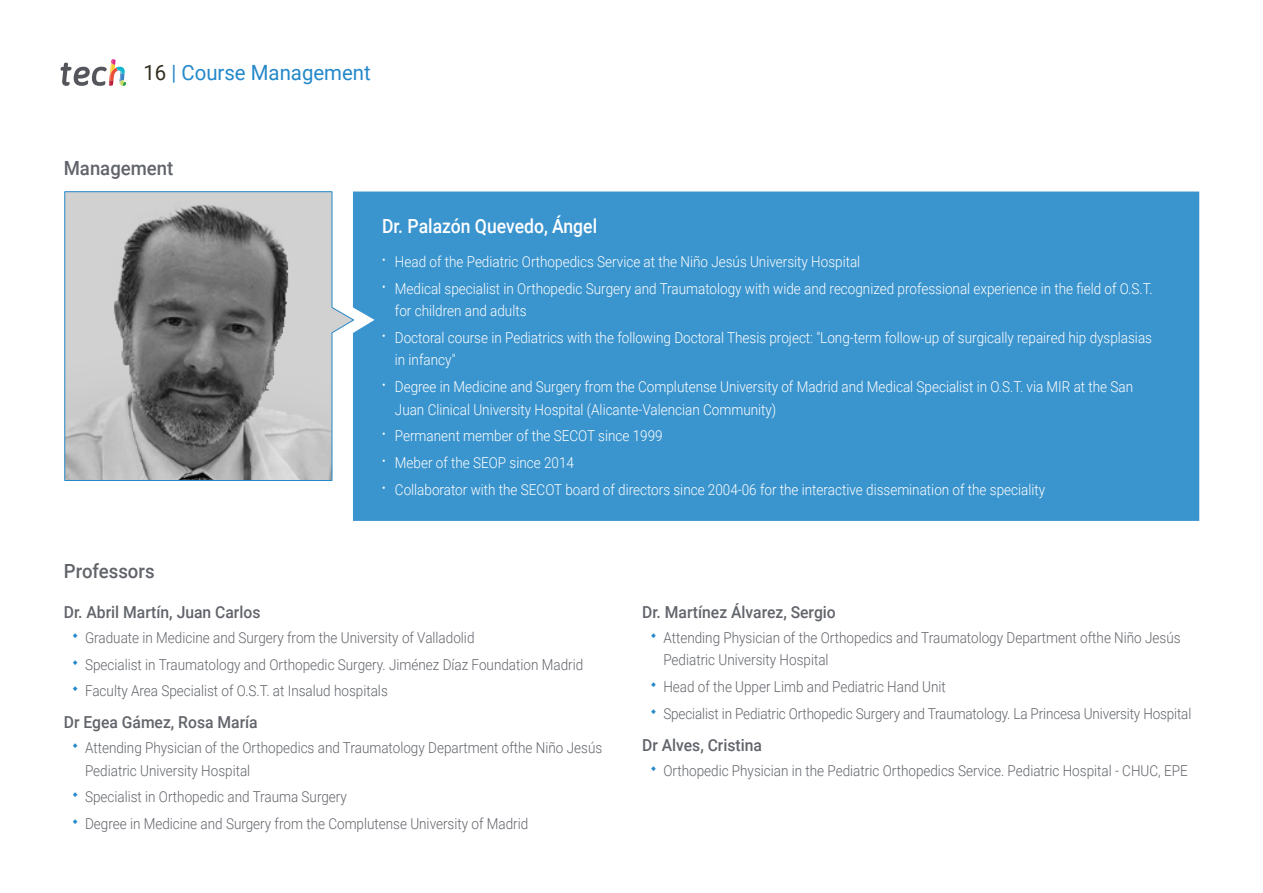
<style>
.page{position:relative;width:1263px;height:893px;background:#fff}
.page>*{position:absolute;margin:0;border:0;box-sizing:border-box;transform-origin:0 0}
.t1{font:21px "Roboto";color:#2488c9}
.t2{font:500 19.5px "Roboto";color:#fff;scale:.9 1}
.t3{font:500 19.5px "Roboto";color:#61646a;scale:.95 1}
.t4{font:500 16.5px "Roboto";color:#61646a;scale:.95 1}
.t5{font:300 15px/26.7px "Roboto";color:#61646a;scale:.9 1}
.t6{font:300 15px/22.5px "Roboto";color:#fff;scale:.9 1}
.s1{color:#312e20}
</style>
<div class="page">
<svg style="left:61px;top:59px;width:65px;height:27px"></svg>
<div style="left:353px;top:192px;width:846px;height:329px;background:#3a94ce"></div>
<svg style="left:64px;top:191px;width:290px;height:290px;background:#a1a3a4"></svg>
<h1 class="t1" style="left:144px;top:58px;width:229px"><span class="s1">16</span> | Course Management</h1>
<h2 class="t3" style="left:64px;top:154px;width:117px">Management</h2>
<h2 class="t2" style="left:382px;top:212px;width:240px">Dr. Palazón Quevedo, Ángel</h2>
<p class="t6" style="left:382px;top:250px;width:533px"><sup>•</sup> Head of the Pediatric Orthopedics Service at the Niño Jesús University Hospital</p>
<p class="t6" style="left:395px;top:276px;width:843px;text-indent:-13px"><sup>•</sup> Medical specialist in Orthopedic Surgery and Traumatology with wide and recognized professional experience in the field of O.S.T. for children and adults</p>
<p class="t6" style="left:395px;top:326px;width:843px;text-indent:-13px"><sup>•</sup> Doctoral course in Pediatrics with the following Doctoral Thesis project: "Long-term follow-up of surgically repaired hip dysplasias in infancy"</p>
<p class="t6" style="left:395px;top:375px;width:822px;text-indent:-13px"><sup>•</sup> Degree in Medicine and Surgery from the Complutense University of Madrid and Medical Specialist in O.S.T. via MIR at the San<br>Juan Clinical University Hospital (Alicante-Valencian Community)</p>
<p class="t6" style="left:382px;top:424px;width:313px"><sup>•</sup> Permanent member of the SECOT since 1999</p>
<p class="t6" style="left:382px;top:451px;width:215px"><sup>•</sup> Meber of the SEOP since 2014</p>
<p class="t6" style="left:382px;top:478px;width:738px"><sup>•</sup> Collaborator with the SECOT board of directors since 2004-06 for the interactive dissemination of the speciality</p>
<h2 class="t3" style="left:64px;top:557px;width:97px">Professors</h2>
<p class="t4" style="left:64px;top:601px;width:208px">Dr. Abril Martín, Juan Carlos</p>
<p class="t5" style="left:85px;top:624px;width:555px">Graduate in Medicine and Surgery from the University of Valladolid<br>Specialist in Traumatology and Orthopedic Surgery. Jiménez Díaz Foundation Madrid<br>Faculty Area Specialist of O.S.T. at Insalud hospitals</p>
<p class="t4" style="left:64px;top:711px;width:206px">Dr Egea Gámez, Rosa María</p>
<p class="t5" style="left:85px;top:736px;width:576px;line-height:22.5px">Attending Physician of the Orthopedics and Traumatology Department ofthe Niño Jesús<br>Pediatric University Hospital</p>
<p class="t5" style="left:85px;top:783px;width:494px">Specialist in Orthopedic and Trauma Surgery<br>Degree in Medicine and Surgery from the Complutense University of Madrid</p>
<p class="t4" style="left:642px;top:601px;width:205px">Dr. Martínez Álvarez, Sergio</p>
<p class="t5" style="left:663px;top:626px;width:576px;line-height:22.5px">Attending Physician of the Orthopedics and Traumatology Department ofthe Niño Jesús<br>Pediatric University Hospital</p>
<p class="t5" style="left:663px;top:673px;width:588px">Head of the Upper Limb and Pediatric Hand Unit<br>Specialist in Pediatric Orthopedic Surgery and Traumatology. La Princesa University Hospital</p>
<p class="t4" style="left:642px;top:733px;width:128px">Dr Alves, Cristina</p>
<p class="t5" style="left:663px;top:756px;width:584px">Orthopedic Physician in the Pediatric Orthopedics Service. Pediatric Hospital - CHUC, EPE</p>
</div>
